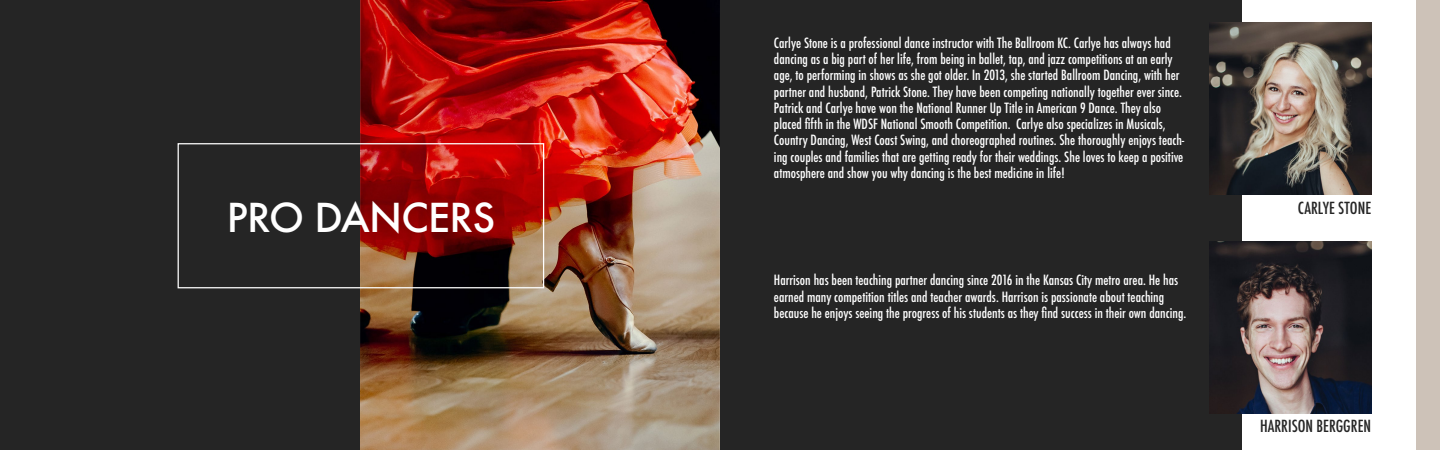
<style>
.page{position:relative;width:1440px;height:450px;background:#fff}
.page>*{position:absolute;margin:0;border:0;box-sizing:border-box;transform-origin:0 0}
.t1{font:500 38.75px "Futura";letter-spacing:-.02em;color:#fff}
.t2{font:500 condensed 16.25px "Futura";color:#252525}
.t3{font:500 condensed 13.75px/16.2px "Futura";color:#fff}
</style>
<div class="page">
<img style="left:360px;top:0;width:360px;height:450px">
<div style="left:0;top:0;width:360px;height:450px;background:#252525"></div>
<div style="left:178px;top:143px;width:366px;height:145px;border:1px solid #fff"></div>
<div style="left:720px;top:0;width:522px;height:450px;background:#252525"></div>
<img style="left:1210px;top:22px;width:162px;height:172px">
<img style="left:1210px;top:242px;width:162px;height:171px">
<div style="left:1417px;top:0;width:23px;height:450px;background:#cdc2b8"></div>
<p class="t3" style="left:774px;top:35px;width:412px">Carlye Stone is a professional dance instructor with The Ballroom KC. Carlye has always had dancing as a big part of her life, from being in ballet, tap, and jazz competitions at an early age, to performing in shows as she got older. In 2013, she started Ballroom Dancing, with her partner and husband, Patrick Stone. They have been competing nationally together ever since.<br>Patrick and Carlye have won the National Runner Up Title in American 9 Dance. They also placed fifth in the WDSF National Smooth Competition. Carlye also specializes in Musicals, Country Dancing, West Coast Swing, and choreographed routines. She thoroughly enjoys teach&shy;ing couples and families that are getting ready for their weddings. She loves to keep a positive atmosphere and show you why dancing is the best medicine in life!</p>
<h1 class="t1" style="left:227px;top:191px;width:270px">PRO DANCERS</h1>
<p class="t2" style="left:1298px;top:197px;width:75px">CARLYE STONE</p>
<p class="t3" style="left:774px;top:272px;width:414px">Harrison has been teaching partner dancing since 2016 in the Kansas City metro area. He has earned many competition titles and teacher awards. Harrison is passionate about teaching because he enjoys seeing the progress of his students as they find success in their own dancing.</p>
<p class="t2" style="left:1260px;top:416px;width:113px">HARRISON BERGGREN</p>
</div>
